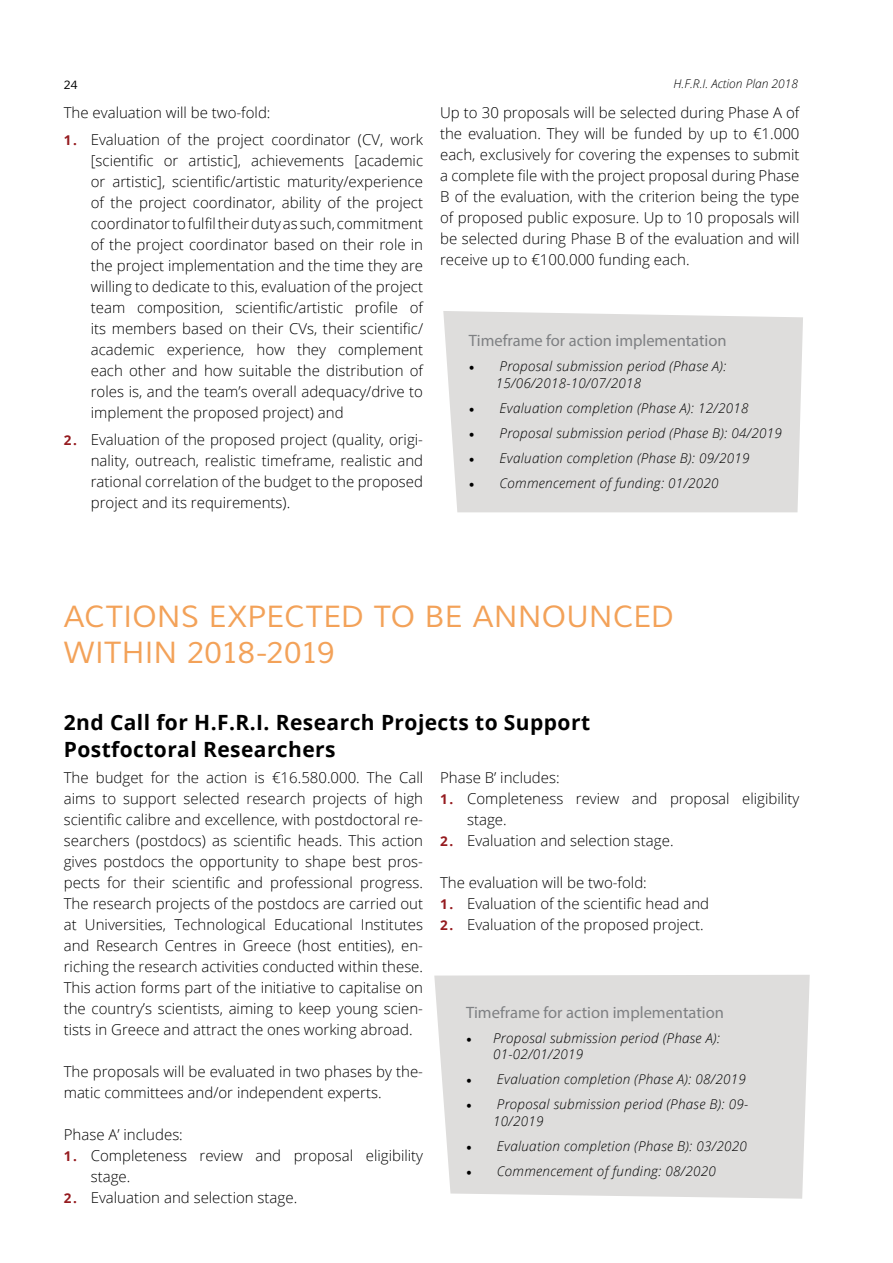
<style>
.page{position:relative;width:893px;height:1263px;background:#fff}
.page>*{position:absolute;margin:0;border:0;box-sizing:border-box;transform-origin:0 0}
.t1{font:30px/36px "Aka Acid GR Muli";letter-spacing:.01em;color:#f3a259}
.t2{font:700 21px/27px "Open Sans";letter-spacing:.02em;color:#000}
.t3{font:16.5px "Myriad Pro";color:#7e8083}
.t4{font:300 15px/21px "Open Sans";color:#000;text-align:justify}
.t5{font:italic 300 13.5px/16.5px "Open Sans";letter-spacing:.02em;color:#000}
.t6{font:italic 300 12px "Open Sans";color:#000}
.t7{font:12px "Aka Acid GR Muli";color:#000}
.s1{font-weight:700;font-size:13.5px;color:#951b1f}
.s2{font-family:"Minion Pro";font-weight:400;font-style:normal;font-size:15px}
</style>
<div class="page">
<div style="left:434px;top:975px;width:376px;height:224px;background:#dedddc"></div>
<div style="left:443px;top:311px;width:360px;height:201px;background:#dedddc"></div>
<p class="t7" style="left:64px;top:77px;width:15px">24</p>
<p class="t6" style="left:673px;top:76px;width:126px">H.F.R.I. Action Plan 2018</p>
<p class="t4" style="left:64px;top:101px;width:208px">The evaluation will be two-fold:</p>
<p class="t4" style="left:91px;top:128px;width:334px;text-indent:-27px"><span class="s1">1.</span> Evaluation of the project coordinator (CV, work [scientific or artistic], achievements [academic or artistic], scientific/artistic maturity/experience of the project coordinator, ability of the project coordinator to fulfil their duty as such, commitment of the project coordinator based on their role in the project implementation and the time they are willing to dedicate to this, evaluation of the project team composition, scientific/artistic profile of its members based on their CVs, their scientific/ academic experience, how they complement each other and how suitable the distribution of roles is, and the team’s overall adequacy/drive to implement the proposed project) and</p>
<p class="t4" style="left:91px;top:428px;width:334px;text-indent:-27px"><span class="s1">2.</span> Evaluation of the proposed project (quality, origi&shy;nality, outreach, realistic timeframe, realistic and rational correlation of the budget to the proposed project and its requirements).</p>
<p class="t4" style="left:440px;top:101px;width:361px">Up to 30 proposals will be selected during Phase A of the evaluation. They will be funded by up to €1.000 each, exclusively for covering the expenses to submit a complete file with the project proposal during Phase B of the evaluation, with the criterion being the type of proposed public exposure. Up to 10 proposals will be selected during Phase B of the evaluation and will receive up to €100.000 funding each.</p>
<p class="t3" style="left:469px;top:330px;width:259px">Timeframe for action implementation</p>
<p class="t5" style="left:496px;top:358px;width:232px;text-indent:-27px"><span class="s2">•</span> Proposal submission period (Phase A):<br>15/06/2018-10/07/2018</p>
<p class="t5" style="left:469px;top:399px;width:281px"><span class="s2">•</span> Evaluation completion (Phase A): 12/2018</p>
<p class="t5" style="left:469px;top:424px;width:315px"><span class="s2">•</span> Proposal submission period (Phase B): 04/2019</p>
<p class="t5" style="left:469px;top:449px;width:282px"><span class="s2">•</span> Evaluation completion (Phase B): 09/2019</p>
<p class="t5" style="left:469px;top:474px;width:251px"><span class="s2">•</span> Commencement of funding: 01/2020</p>
<h1 class="t1" style="left:64px;top:598px;width:612px">ACTIONS EXPECTED TO BE ANNOUNCED<br>WITHIN 2018-2019</h1>
<h2 class="t2" style="left:64px;top:708px;width:528px">2nd Call for H.F.R.I. Research Projects to Support<br>Postfoctoral Researchers</h2>
<p class="t4" style="left:64px;top:766px;width:361px">The budget for the action is €16.580.000. The Call aims to support selected research projects of high scientific calibre and excellence, with postdoctoral re&shy;searchers (postdocs) as scientific heads. This action gives postdocs the opportunity to shape best pros&shy;pects for their scientific and professional progress.<br>The research projects of the postdocs are carried out at Universities, Technological Educational Institutes and Research Centres in Greece (host entities), en&shy;riching the research activities conducted within these.<br>This action forms part of the initiative to capitalise on the country’s scientists, aiming to keep young scien&shy;tists in Greece and attract the ones working abroad.</p>
<p class="t4" style="left:64px;top:1060px;width:361px">The proposals will be evaluated in two phases by the&shy;matic committees and/or independent experts.</p>
<p class="t4" style="left:64px;top:1123px;width:121px">Phase A’ includes:</p>
<p class="t4" style="left:91px;top:1144px;width:334px;text-indent:-27px"><span class="s1">1.</span> Completeness review and proposal eligibility stage.</p>
<p class="t4" style="left:64px;top:1186px;width:235px"><span class="s1">2.</span> Evaluation and selection stage.</p>
<p class="t4" style="left:440px;top:766px;width:121px">Phase B’ includes:</p>
<p class="t4" style="left:467px;top:787px;width:334px;text-indent:-27px"><span class="s1">1.</span> Completeness review and proposal eligibility stage.</p>
<p class="t4" style="left:440px;top:829px;width:235px"><span class="s1">2.</span> Evaluation and selection stage.</p>
<p class="t4" style="left:440px;top:871px;width:208px">The evaluation will be two-fold:</p>
<p class="t4" style="left:440px;top:892px;width:270px"><span class="s1">1.</span> Evaluation of the scientific head and</p>
<p class="t4" style="left:440px;top:913px;width:265px"><span class="s1">2.</span> Evaluation of the proposed project.</p>
<p class="t3" style="left:466px;top:1002px;width:259px">Timeframe for action implementation</p>
<p class="t5" style="left:493px;top:1029px;width:228px;text-indent:-27px"><span class="s2">•</span> Proposal submission period (Phase A):<br>01-02/01/2019</p>
<p class="t5" style="left:466px;top:1070px;width:281px"><span class="s2">•</span> Evaluation completion (Phase A): 08/2019</p>
<p class="t5" style="left:493px;top:1095px;width:257px;text-indent:-27px"><span class="s2">•</span> Proposal submission period (Phase B): 09-<br>10/2019</p>
<p class="t5" style="left:466px;top:1137px;width:282px"><span class="s2">•</span> Evaluation completion (Phase B): 03/2020</p>
<p class="t5" style="left:466px;top:1162px;width:251px"><span class="s2">•</span> Commencement of funding: 08/2020</p>
</div>
